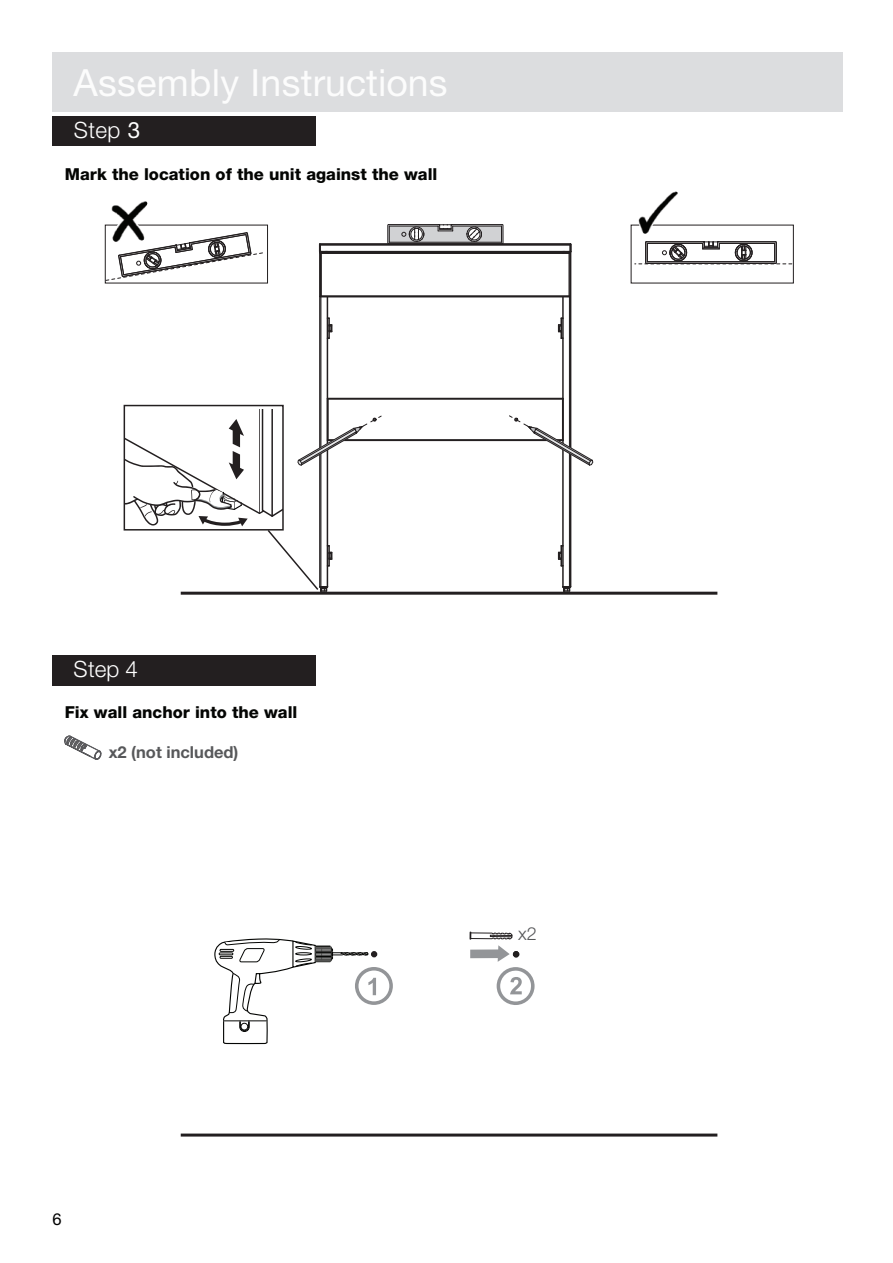
<style>
.page{position:relative;width:893px;height:1263px;background:#fff}
.page>*{position:absolute;margin:0;border:0;box-sizing:border-box;transform-origin:0 0}
.t1{font:37.5px "Helvetica Neue";letter-spacing:.01em;color:#fcfcfc}
.t2{font:300 22.5px "Helvetica Neue";letter-spacing:.02em;color:#fff}
.t3{font:300 18px "Helvetica Neue";color:#57585a}
.t4{font:800 16.5px "Helvetica Neue";color:#040503}
.t5{font:700 16.5px "Helvetica Neue";color:#57585a}
.t6{font:16.5px "Helvetica Neue";color:#000}
.s1{font-weight:400}
</style>
<div class="page">
<div style="left:53px;top:116px;width:263px;height:30px;background:#231f20"></div>
<div style="left:52px;top:656px;width:264px;height:29px;background:#231f20"></div>
<img style="left:109px;top:201px;width:41px;height:24px">
<img style="left:638px;top:191px;width:40px;height:43px">
<svg style="left:105px;top:225px;width:158px;height:59px"></svg>
<svg style="left:635px;top:241px;width:157px;height:23px"></svg>
<svg style="left:558px;top:545px;width:4px;height:22px"></svg>
<hr style="left:321px;top:253px;width:1px;height:43px;background:#231f20">
<hr style="left:569px;top:253px;width:2px;height:43px;background:#231f20">
<svg style="left:321px;top:295px;width:251px;height:3px"></svg>
<hr style="left:569px;top:297px;width:1px;height:290px;background:#231f20">
<hr style="left:562px;top:297px;width:2px;height:290px;background:#231f20">
<hr style="left:570px;top:252px;width:1px;height:335px;background:#231f20">
<hr style="left:321px;top:297px;width:1px;height:290px;background:#231f20">
<svg style="left:318px;top:224px;width:254px;height:31px"></svg>
<hr style="left:327px;top:297px;width:1px;height:290px;background:#231f20">
<hr style="left:319px;top:252px;width:2px;height:335px;background:#231f20">
<svg style="left:558px;top:317px;width:5px;height:22px"></svg>
<svg style="left:328px;top:317px;width:5px;height:22px"></svg>
<hr style="left:328px;top:439px;width:235px;height:1px;background:#231f20">
<hr style="left:328px;top:399px;width:235px;height:1px;background:#231f20">
<hr style="left:328px;top:440px;width:235px;height:1px;background:#231f20">
<hr style="left:328px;top:398px;width:235px;height:1px;background:#231f20">
<svg style="left:561px;top:585px;width:11px;height:7px"></svg>
<hr style="left:181px;top:592px;width:536px;height:3px;background:#231f20">
<div style="left:52px;top:655px;width:264px;height:29px;background:#231f20"></div>
<svg style="left:64px;top:735px;width:38px;height:25px"></svg>
<svg style="left:470px;top:932px;width:42px;height:7px"></svg>
<hr style="left:181px;top:1133px;width:536px;height:3px;background:#231f20">
<svg style="left:470px;top:945px;width:65px;height:60px"></svg>
<svg style="left:214px;top:938px;width:179px;height:107px"></svg>
<svg style="left:509px;top:397px;width:84px;height:69px"></svg>
<svg style="left:124px;top:397px;width:258px;height:195px"></svg>
<div style="left:52px;top:52px;width:791px;height:60px;background:#dcdddf"></div>
<h1 class="t1" style="left:73px;top:69px;width:376px">Assembly Instructions</h1>
<h2 class="t2" style="left:74px;top:122px;width:68px">Step <span class="s1">3</span></h2>
<p class="t4" style="left:65px;top:169px;width:374px">Mark the location of the unit against the wall</p>
<h2 class="t2" style="left:73px;top:661px;width:66px">Step 4</h2>
<p class="t4" style="left:65px;top:706px;width:234px">Fix wall anchor into the wall</p>
<p class="t5" style="left:109px;top:746px;width:131px">x2 (not included)</p>
<p class="t6" style="left:53px;top:1213px;width:11px">6</p>
<p class="t3" style="left:518px;top:927px;width:20px">x2</p>
</div>
